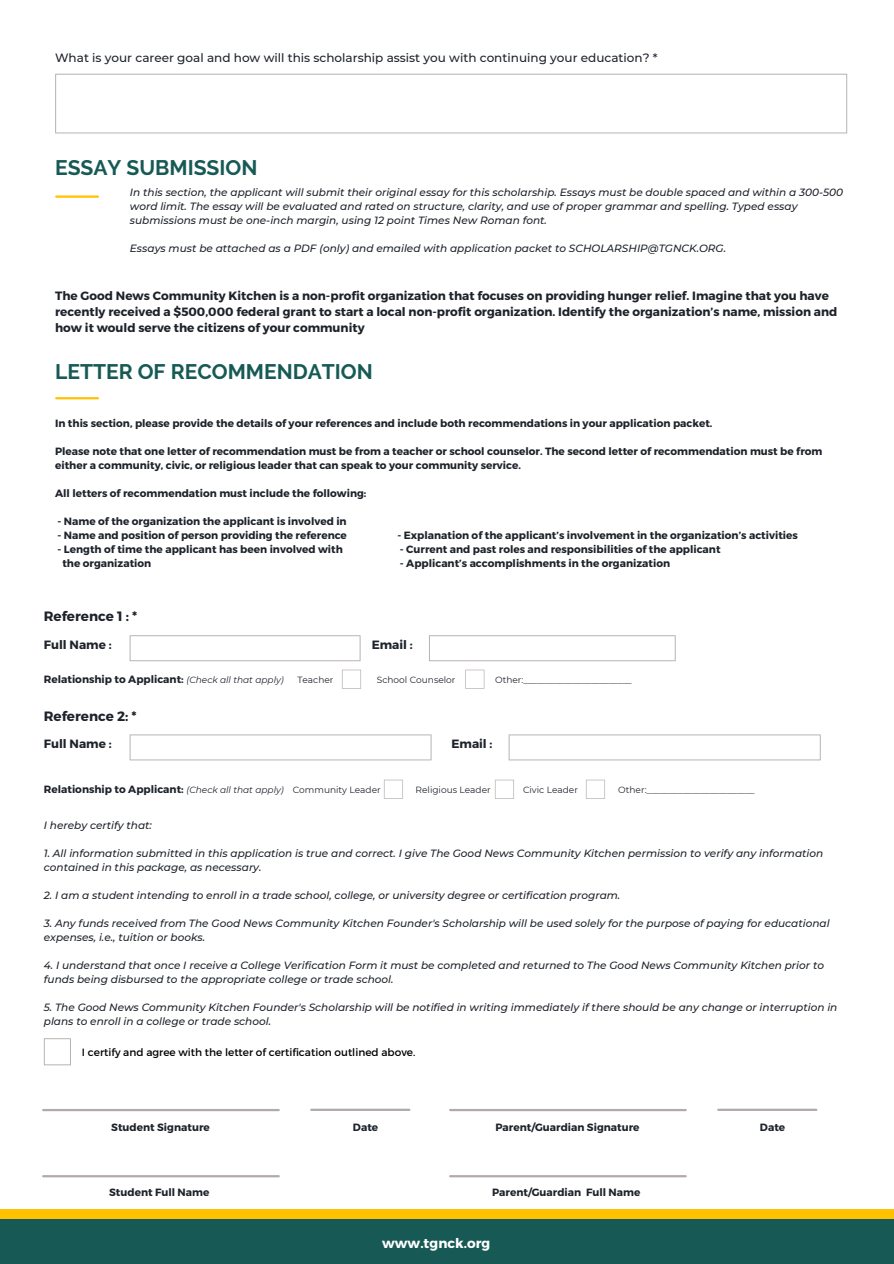
<style>
.page{position:relative;width:894px;height:1264px;background:#fff}
.page>*{position:absolute;margin:0;border:0;box-sizing:border-box;transform-origin:0 0}
.t1{font:700 21px "Raleway";color:#175a55}
.t2{font:700 13.5px "Montserrat";color:#1e232b}
.t3{font:700 13.5px "Montserrat";letter-spacing:.005em;color:#fff}
.t4{font:700 12px/16px "Montserrat";color:#1e232b}
.t5{font:500 12px "Montserrat";color:#1e232b}
.t6{font:italic 500 10.5px/14px "Montserrat";color:#1e232b}
.t7{font:700 10.5px/14px "Montserrat";color:#1e232b}
.t8{font:10.5px "Montserrat";color:#000}
.t9{font:9px "Montserrat";color:#1e232b}
.t10{font:italic 9px "Montserrat";color:#1e232b}
</style>
<div class="page">
<div style="left:0;top:1209px;width:893px;height:25px;background:#ffc100"></div>
<div style="left:0;top:1219px;width:893px;height:44px;background:#175a55"></div>
<svg style="left:55px;top:74px;width:791px;height:59px"></svg>
<hr style="left:56px;top:195px;width:42px;height:3px;background:#ffc100">
<hr style="left:56px;top:397px;width:42px;height:2px;background:#ffc100">
<svg style="left:130px;top:734px;width:301px;height:26px"></svg>
<svg style="left:508px;top:734px;width:312px;height:26px"></svg>
<svg style="left:130px;top:635px;width:230px;height:26px"></svg>
<svg style="left:429px;top:635px;width:246px;height:26px"></svg>
<hr style="left:43px;top:1108px;width:236px;height:3px;background:#b2aaa8">
<hr style="left:43px;top:1175px;width:236px;height:2px;background:#b2aaa8">
<hr style="left:311px;top:1108px;width:98px;height:2px;background:#b2aaa8">
<hr style="left:450px;top:1108px;width:235px;height:3px;background:#b2aaa8">
<hr style="left:450px;top:1175px;width:235px;height:2px;background:#b2aaa8">
<hr style="left:718px;top:1108px;width:98px;height:2px;background:#b2aaa8">
<svg style="left:44px;top:1038px;width:27px;height:27px"></svg>
<svg style="left:384px;top:779px;width:19px;height:19px"></svg>
<svg style="left:495px;top:779px;width:19px;height:19px"></svg>
<svg style="left:586px;top:779px;width:19px;height:19px"></svg>
<svg style="left:342px;top:669px;width:19px;height:19px"></svg>
<svg style="left:465px;top:669px;width:19px;height:19px"></svg>
<p class="t5" style="left:55px;top:51px;width:604px">What is your career goal and how will this scholarship assist you with continuing your education? *</p>
<p class="t1" style="left:55px;top:155px;width:204px">ESSAY SUBMISSION</p>
<p class="t6" style="left:130px;top:185px;width:714px">In this section, the applicant will submit their original essay for this scholarship. Essays must be double spaced and within a 300-500 word limit. The essay will be evaluated and rated on structure, clarity, and use of proper grammar and spelling. Typed essay submissions must be one-inch margin, using 12 point Times New Roman font.</p>
<p class="t6" style="left:130px;top:241px;width:597px">Essays must be attached as a PDF (only) and emailed with application packet to SCHOLARSHIP@TGNCK.ORG.</p>
<p class="t4" style="left:55px;top:287px;width:783px">The Good News Community Kitchen is a non-profit organization that focuses on providing hunger relief. Imagine that you have recently received a $500,000 federal grant to start a local non-profit organization. Identify the organization’s name, mission and how it would serve the citizens of your community</p>
<p class="t1" style="left:55px;top:359px;width:319px">LETTER OF RECOMMENDATION</p>
<p class="t7" style="left:55px;top:415px;width:658px">In this section, please provide the details of your references and include both recommendations in your application packet.</p>
<p class="t7" style="left:55px;top:444px;width:768px">Please note that one letter of recommendation must be from a teacher or school counselor. The second letter of recommendation must be from either a community, civic, or religious leader that can speak to your community service.</p>
<p class="t7" style="left:55px;top:486px;width:313px">All letters of recommendation must include the following:</p>
<p class="t7" style="left:57px;top:514px;width:290px">- Name of the organization the applicant is involved in</p>
<p class="t7" style="left:57px;top:528px;width:291px">- Name and position of person providing the reference</p>
<p class="t7" style="left:57px;top:542px;width:287px">- Length of time the applicant has been involved with</p>
<p class="t7" style="left:62px;top:556px;width:90px">the organization</p>
<p class="t7" style="left:397px;top:528px;width:402px">- Explanation of the applicant’s involvement in the organization’s activities</p>
<p class="t7" style="left:400px;top:542px;width:322px">- Current and past roles and responsibilities of the applicant</p>
<p class="t7" style="left:400px;top:556px;width:272px">- Applicant’s accomplishments in the organization</p>
<p class="t2" style="left:44px;top:608px;width:95px">Reference 1 : *</p>
<p class="t4" style="left:44px;top:636px;width:69px">Full Name :</p>
<p class="t4" style="left:371px;top:636px;width:43px">Email :</p>
<p class="t7" style="left:44px;top:672px;width:141px">Relationship to Applicant:</p>
<p class="t10" style="left:186px;top:674px;width:99px">(Check all that apply)</p>
<p class="t9" style="left:297px;top:674px;width:38px">Teacher</p>
<p class="t9" style="left:377px;top:674px;width:80px">School Counselor</p>
<p class="t2" style="left:44px;top:707px;width:94px">Reference 2: *</p>
<p class="t4" style="left:44px;top:735px;width:69px">Full Name :</p>
<p class="t4" style="left:451px;top:735px;width:43px">Email :</p>
<p class="t7" style="left:44px;top:782px;width:141px">Relationship to Applicant:</p>
<p class="t10" style="left:186px;top:784px;width:99px">(Check all that apply)</p>
<p class="t9" style="left:293px;top:784px;width:89px">Community Leader</p>
<p class="t9" style="left:415px;top:784px;width:77px">Religious Leader</p>
<p class="t9" style="left:523px;top:784px;width:56px">Civic Leader</p>
<p class="t6" style="left:44px;top:817px;width:110px">I hereby certify that:</p>
<p class="t6" style="left:44px;top:845px;width:780px">1. All information submitted in this application is true and correct. I give The Good News Community Kitchen permission to verify any information contained in this package, as necessary.</p>
<p class="t6" style="left:44px;top:887px;width:578px">2. I am a student intending to enroll in a trade school, college, or university degree or certification program.</p>
<p class="t6" style="left:44px;top:916px;width:787px">3. Any funds received from The Good News Community Kitchen Founder's Scholarship will be used solely for the purpose of paying for educational expenses, i.e., tuition or books.</p>
<p class="t6" style="left:44px;top:958px;width:781px">4. I understand that once I receive a College Verification Form it must be completed and returned to The Good News Community Kitchen prior to funds being disbursed to the appropriate college or trade school.</p>
<p class="t6" style="left:44px;top:1000px;width:794px">5. The Good News Community Kitchen Founder's Scholarship will be notified in writing immediately if there should be any change or interruption in plans to enroll in a college or trade school.</p>
<p class="t8" style="left:82px;top:1045px;width:335px">I certify and agree with the letter of certification outlined above.</p>
<p class="t7" style="left:111px;top:1119px;width:100px">Student Signature</p>
<p class="t7" style="left:109px;top:1184px;width:102px">Student Full Name</p>
<p class="t7" style="left:353px;top:1119px;width:27px">Date</p>
<p class="t7" style="left:495px;top:1119px;width:146px">Parent/Guardian Signature</p>
<p class="t7" style="left:492px;top:1184px;width:150px">Parent/Guardian Full Name</p>
<p class="t3" style="left:382px;top:1234px;width:109px">www.tgnck.org</p>
<p class="t7" style="left:759px;top:1119px;width:27px">Date</p>
</div>
